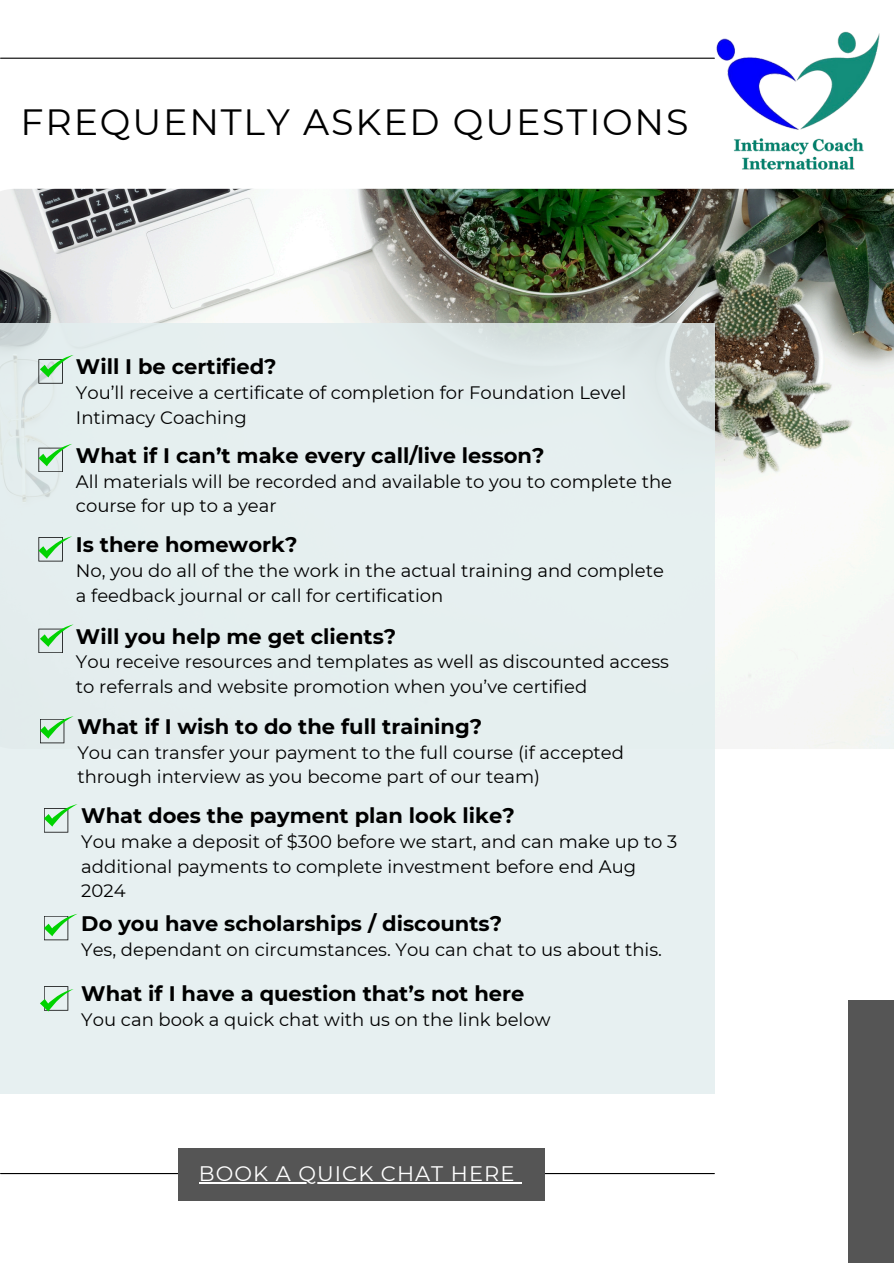
<style>
.page{position:relative;width:894px;height:1264px;background:#fff}
.page>*{position:absolute;margin:0;border:0;box-sizing:border-box;transform-origin:0 0}
.t1{font:36.45px "Montserrat";letter-spacing:.05em;color:#000}
.t2{font:700 21px "Montserrat";color:#000}
.t3{font:21px "Montserrat";letter-spacing:.05em;color:#fff}
.t4{font:18px/24.8px "Montserrat";color:#000}
</style>
<div class="page">
<hr style="left:1px;top:58px;width:713px;height:1px;background:#000">
<img style="left:0;top:189px;width:893px;height:560px">
<hr style="left:1px;top:1172px;width:713px;height:2px;background:#000">
<div style="left:0;top:323px;width:714px;height:770px;background:#e3eeef"></div>
<div style="left:847px;top:1000px;width:46px;height:263px;background:#555"></div>
<div style="left:178px;top:1147px;width:366px;height:53px;background:#555"></div>
<svg style="left:38px;top:355px;width:36px;height:28px"></svg>
<hr style="left:199px;top:1181px;width:316px;height:2px;background:#fff">
<svg style="left:38px;top:444px;width:34px;height:28px"></svg>
<svg style="left:38px;top:624px;width:36px;height:29px"></svg>
<svg style="left:40px;top:716px;width:34px;height:27px"></svg>
<svg style="left:38px;top:536px;width:34px;height:25px"></svg>
<svg style="left:44px;top:804px;width:33px;height:28px"></svg>
<svg style="left:44px;top:914px;width:33px;height:26px"></svg>
<svg style="left:40px;top:986px;width:34px;height:25px"></svg>
<img style="left:714px;top:31px;width:166px;height:139px">
<p class="t1" style="left:21px;top:100px;width:669px">FREQUENTLY ASKED QUESTIONS</p>
<p class="t2" style="left:76px;top:354px;width:202px">Will I be certified?</p>
<p class="t4" style="left:76px;top:380px;width:551px">You’ll receive a certificate of completion for Foundation Level<br>Intimacy Coaching</p>
<p class="t2" style="left:76px;top:442px;width:470px">What if I can’t make every call/live lesson?</p>
<p class="t4" style="left:76px;top:468px;width:597px">All materials will be recorded and available to you to complete the course for up to a year</p>
<p class="t2" style="left:76px;top:531px;width:223px">Is there homework?</p>
<p class="t4" style="left:76px;top:558px;width:589px">No, you do all of the the work in the actual training and complete a feedback journal or call for certification</p>
<p class="t2" style="left:76px;top:623px;width:322px">Will you help me get clients?</p>
<p class="t4" style="left:76px;top:649px;width:594px">You receive resources and templates as well as discounted access to referrals and website promotion when you’ve certified</p>
<p class="t2" style="left:77px;top:713px;width:406px">What if I wish to do the full training?</p>
<p class="t4" style="left:77px;top:739px;width:548px">You can transfer your payment to the full course (if accepted through interview as you become part of our team)</p>
<p class="t2" style="left:81px;top:802px;width:435px">What does the payment plan look like?</p>
<p class="t4" style="left:81px;top:829px;width:597px">You make a deposit of $300 before we start, and can make up to 3 additional payments to complete investment before end Aug<br>2024</p>
<p class="t2" style="left:81px;top:910px;width:422px">Do you have scholarships / discounts?</p>
<p class="t4" style="left:81px;top:936px;width:582px">Yes, dependant on circumstances. You can chat to us about this.</p>
<p class="t2" style="left:81px;top:980px;width:444px">What if I have a question that’s not here</p>
<p class="t4" style="left:81px;top:1007px;width:470px">You can book a quick chat with us on the link below</p>
<p class="t3" style="left:199px;top:1160px;width:317px">BOOK A QUICK CHAT HERE</p>
</div>
